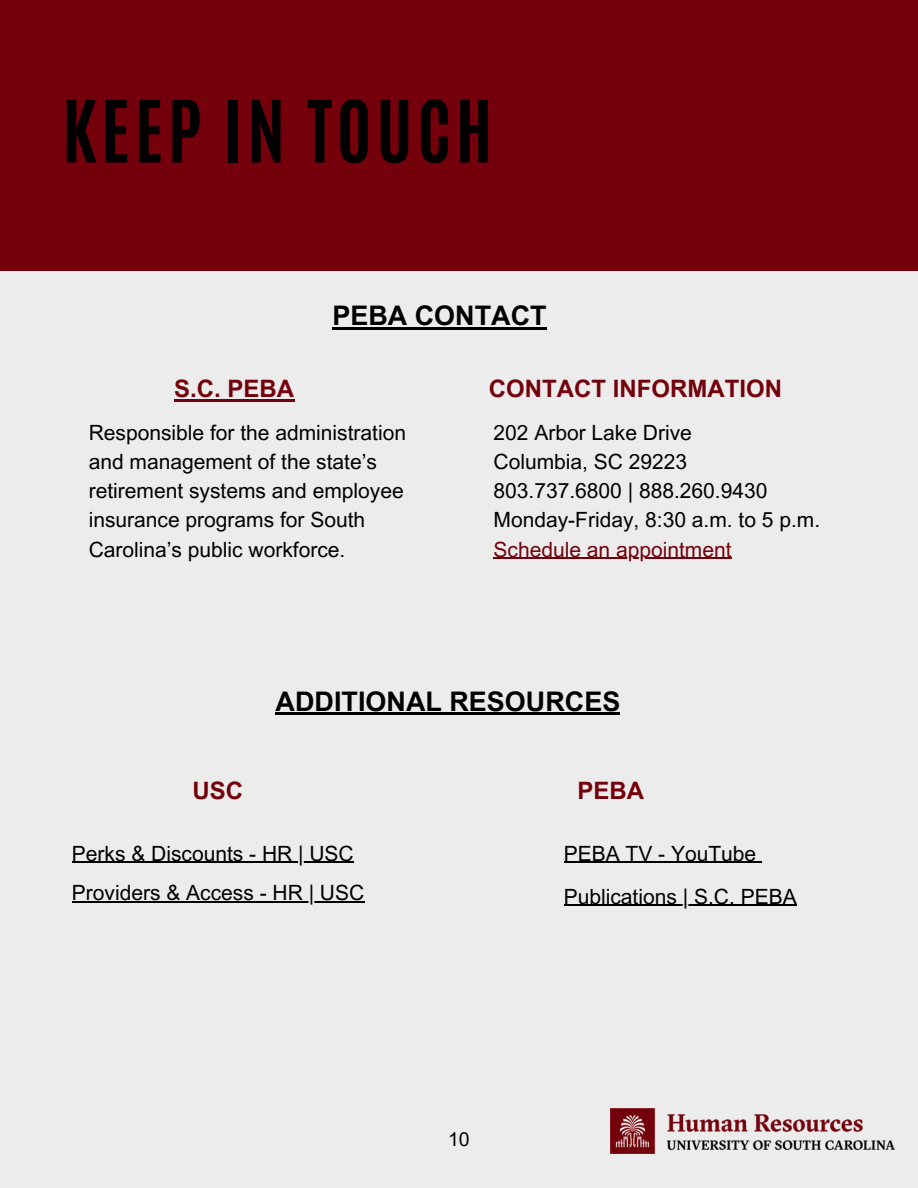
<style>
.page{position:relative;width:918px;height:1188px;background:#ececec}
.page>*{position:absolute;margin:0;border:0;box-sizing:border-box;transform-origin:0 0}
.t1{font:700 72.9px "Antonio";letter-spacing:.06em;color:#000}
.t2{font:700 27px "Arial MT Pro";color:#000}
.t3{font:700 24px "Arial MT Pro";color:#73000a}
.t4{font:21px/29.2px "Arial MT Pro";color:#000}
.t5{font:21px "Arial MT Pro";color:#73000a}
.t6{font:19.35px "Arial MT Pro";color:#000}
</style>
<div class="page">
<div style="left:0;top:0;width:918px;height:271px;background:#73000a"></div>
<hr style="left:332px;top:328px;width:215px;height:2px;background:#000">
<hr style="left:174px;top:399px;width:120px;height:3px;background:#73000a">
<hr style="left:494px;top:558px;width:238px;height:1px;background:#73000a">
<hr style="left:276px;top:713px;width:344px;height:2px;background:#000">
<hr style="left:72px;top:862px;width:282px;height:1px;background:#000">
<hr style="left:72px;top:901px;width:292px;height:1px;background:#000">
<hr style="left:564px;top:905px;width:233px;height:1px;background:#000">
<hr style="left:564px;top:862px;width:192px;height:1px;background:#000">
<img style="left:611px;top:1108px;width:283px;height:45px">
<h2 class="t1" style="left:62px;top:79px;width:432px">KEEP IN TOUCH</h2>
<h3 class="t2" style="left:332px;top:306px;width:216px">PEBA CONTACT</h3>
<h3 class="t3" style="left:174px;top:380px;width:121px">S.C. PEBA</h3>
<p class="t4" style="left:89px;top:420px;width:319px">Responsible for the administration and management of the state’s retirement systems and employee insurance programs for South<br>Carolina’s public workforce.</p>
<p class="t4" style="left:494px;top:420px;width:200px">202 Arbor Lake Drive</p>
<h2 class="t3" style="left:489px;top:380px;width:295px">CONTACT INFORMATION</h2>
<p class="t4" style="left:494px;top:450px;width:195px">Columbia, SC 29223</p>
<p class="t4" style="left:494px;top:479px;width:275px">803.737.6800 | 888.260.9430</p>
<p class="t4" style="left:494px;top:508px;width:328px">Monday-Friday, 8:30 a.m. to 5 p.m.</p>
<p class="t5" style="left:494px;top:541px;width:240px">Schedule an appointment</p>
<h3 class="t2" style="left:276px;top:691px;width:346px">ADDITIONAL RESOURCES</h3>
<p class="t3" style="left:193px;top:781px;width:52px">USC</p>
<p class="t3" style="left:578px;top:781px;width:68px">PEBA</p>
<h3 class="t4" style="left:72px;top:841px;width:283px">Perks &amp; Discounts - HR | USC</h3>
<p class="t4" style="left:564px;top:841px;width:194px">PEBA TV - YouTube</p>
<p class="t4" style="left:72px;top:881px;width:294px">Providers &amp; Access - HR | USC</p>
<p class="t4" style="left:564px;top:884px;width:234px">Publications | S.C. PEBA</p>
<h1 class="t6" style="left:448px;top:1132px;width:23px">10</h1>
</div>
